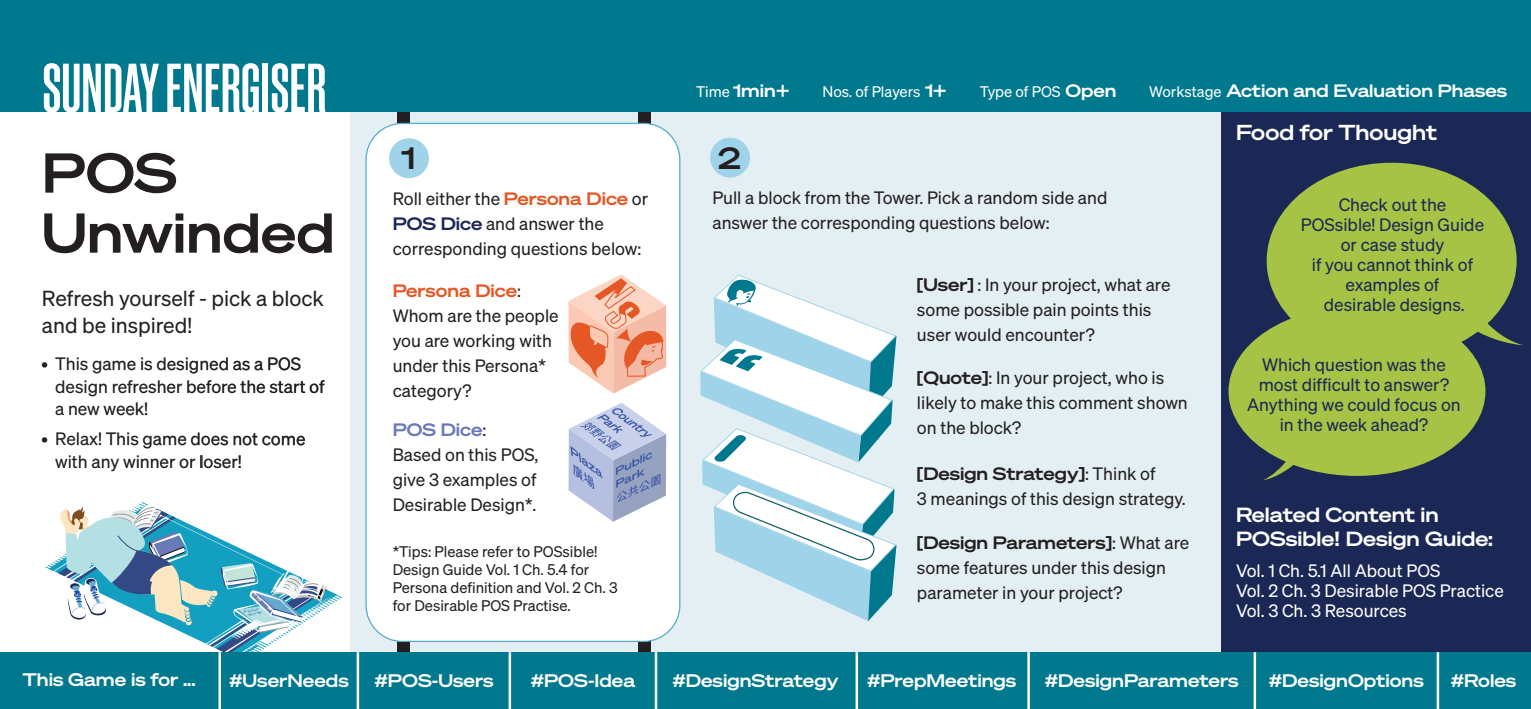
<style>
.page{position:relative;width:1531px;height:709px;background:#fff}
.page>*{position:absolute;margin:0;border:0;box-sizing:border-box;transform-origin:0 0}
.t1{font:67.5px "Sohne Schmal Kraftig";color:#fff}
.t2{font:600 54.5px/60px "Sohne Breit";color:#231f20}
.t3{font:600 30px "Sohne Breit";color:#231f20}
.t4{font:21.25px/27.5px "Sohne Buch";color:#231f20}
.t5{font:600 21px "Sohne Breit";color:#fff}
.t6{font:600 20px/24px "Sohne Breit";color:#fff}
.t7{font:600 17.75px "Sohne Breit";color:#fff}
.t8{font:17.5px/25px "Sohne Buch";color:#231f20}
.t9{font:17.5px/20px "Sohne Buch";color:#1b2855;text-align:center}
.t10{font:17.5px/20px "Sohne Buch";color:#fff}
.t11{font:600 17.5px "Sohne Breit";color:#231f20}
.t12{font:600 17.5px "Sohne Breit";color:#fff}
.t13{font:600 17.5px "Sohne Breit";color:#e55724}
.t14{font:600 17.5px "Sohne Breit";color:#6a79b8}
.t15{font:15px/18px "Sohne Buch";color:#231f20}
.t16{font:15px "Sohne Buch";color:#fff}
.s1{font-family:"Sohne Breit";font-weight:600;color:#e55724}
.s2{font-family:"Sohne Breit";font-weight:600;color:#1b2855}
.s3{font-family:"Sohne Buch";font-weight:400;color:#231f20}
.s4{font-family:"Sohne Buch";font-weight:400;font-size:15px}
.s5{font-family:"Sohne Breit";font-weight:600;font-size:17.5px}
.s6{font-family:"Sohne Breit";font-weight:600}
.s7{font-family:"Sohne Buch";font-weight:400}
</style>
<div class="page">
<div style="left:350px;top:89px;width:910px;height:572px;background:#e4eff4"></div>
<div style="left:1221px;top:83px;width:310px;height:598px;background:#1b2855"></div>
<svg style="left:1266px;top:163px;width:250px;height:143px;fill:#a6c345"></svg>
<svg style="left:1428px;top:280px;width:94px;height:65px"></svg>
<svg style="left:1228px;top:306px;width:257px;height:170px;fill:#a6c345"></svg>
<svg style="left:1262px;top:429px;width:61px;height:51px"></svg>
<div style="left:397px;top:86px;width:12px;height:83px;background:#231f20"></div>
<div style="left:638px;top:86px;width:12px;height:83px;background:#231f20"></div>
<div style="left:397px;top:596px;width:12px;height:84px;background:#231f20"></div>
<div style="left:638px;top:596px;width:12px;height:84px;background:#231f20"></div>
<div style="left:366px;top:123px;width:314px;height:518px;background:#fff;border-radius:36px"></div>
<div style="left:0;top:0;width:1531px;height:59px;background:#00788d"></div>
<div style="left:389px;top:138px;width:40px;height:40px;background:#9ed3e9;border-radius:50%"></div>
<div style="left:710px;top:138px;width:40px;height:39px;background:#9ed3e9;border-radius:50%"></div>
<svg style="left:45px;top:502px;width:297px;height:150px"></svg>
<div style="left:0;top:652px;width:1531px;height:57px;background:#00788d"></div>
<hr style="left:218px;top:652px;width:3px;height:57px;background:#fff">
<hr style="left:357px;top:652px;width:2px;height:57px;background:#fff">
<hr style="left:509px;top:652px;width:2px;height:57px;background:#fff">
<hr style="left:655px;top:652px;width:2px;height:57px;background:#fff">
<hr style="left:855px;top:652px;width:3px;height:57px;background:#fff">
<hr style="left:1027px;top:652px;width:3px;height:57px;background:#fff">
<hr style="left:1253px;top:652px;width:3px;height:57px;background:#fff">
<hr style="left:1436px;top:652px;width:3px;height:57px;background:#fff">
<div style="left:0;top:57px;width:1531px;height:55px;background:#00788d"></div>
<svg style="left:42px;top:363px;width:5px;height:5px"></svg>
<svg style="left:55px;top:357px;width:245px;height:17px"></svg>
<svg style="left:56px;top:380px;width:51px;height:16px"></svg>
<svg style="left:113px;top:380px;width:211px;height:13px"></svg>
<svg style="left:56px;top:403px;width:91px;height:12px"></svg>
<svg style="left:42px;top:438px;width:5px;height:5px"></svg>
<svg style="left:57px;top:433px;width:171px;height:16px"></svg>
<svg style="left:234px;top:433px;width:71px;height:12px"></svg>
<svg style="left:56px;top:455px;width:139px;height:16px"></svg>
<svg style="left:201px;top:455px;width:40px;height:13px"></svg>
<svg style="left:700px;top:275px;width:196px;height:346px"></svg>
<svg style="left:568px;top:403px;width:98px;height:118px"></svg>
<svg style="left:568px;top:274px;width:98px;height:119px"></svg>
<h1 class="t1" style="left:42px;top:53px;width:285px">SUNDAY ENERGISER</h1>
<h2 class="t2" style="left:42px;top:141px;width:294px">POS<br>Unwinded</h2>
<p class="t4" style="left:42px;top:284px;width:283px">Refresh yourself - pick a block and be inspired!</p>
<p class="t8" style="left:55px;top:352px;width:271px;line-height:22.5px;text-indent:-14px">• This game is designed as a POS design refresher before the start of a new week!</p>
<p class="t8" style="left:55px;top:427px;width:252px;line-height:22.5px;text-indent:-14px">• Relax! This game does not come with any winner or loser!</p>
<h3 class="t3" style="left:401px;top:140px;width:15px">1</h3>
<p class="t8" style="left:393px;top:186px;width:257px">Roll either the <span class="s1">Persona Dice</span> or<br><span class="s2">POS Dice</span> and answer the corresponding questions below:</p>
<p class="t13" style="left:393px;top:280px;width:130px">Persona Dice<span class="s3">:</span></p>
<p class="t8" style="left:393px;top:303px;width:167px">Whom are the people you are working with under this Persona* category?</p>
<p class="t14" style="left:393px;top:419px;width:95px">POS Dice<span class="s3">:</span></p>
<p class="t8" style="left:393px;top:442px;width:147px;text-align:justify">Based on this POS, give 3 examples of Desirable Design*.</p>
<p class="t15" style="left:393px;top:542px;width:226px">*Tips: Please refer to POSsible!<br>Design Guide Vol. 1 Ch. 5.4 for<br>Persona definition and Vol. 2 Ch. 3 for Desirable POS Practise.</p>
<p class="t12" style="left:696px;top:79px;width:95px"><span class="s4">Time</span> 1min+</p>
<p class="t16" style="left:822px;top:82px;width:126px">Nos. of Players <span class="s5">1+</span></p>
<p class="t16" style="left:980px;top:82px;width:138px">Type of POS <span class="s5">Open</span></p>
<p class="t12" style="left:1149px;top:79px;width:359px"><span class="s4">Workstage</span> Action and Evaluation Phases</p>
<h3 class="t3" style="left:718px;top:139px;width:24px">2</h3>
<p class="t8" style="left:712px;top:185px;width:396px">Pull a block from the Tower. Pick a random side and answer the corresponding questions below:</p>
<p class="t8" style="left:917px;top:272px;width:255px"><span class="s6">[User]</span> : In your project, what are some possible pain points this user would encounter?</p>
<p class="t8" style="left:917px;top:365px;width:272px"><span class="s6">[Quote]</span>: In your project, who is likely to make this comment shown on the block?</p>
<p class="t11" style="left:917px;top:462px;width:240px">[Design Strategy]<span class="s7">: Think of</span></p>
<p class="t8" style="left:917px;top:486px;width:270px">3 meanings of this design strategy.</p>
<p class="t11" style="left:917px;top:531px;width:274px">[Design Parameters]<span class="s7">: What are</span></p>
<p class="t8" style="left:917px;top:554px;width:251px">some features under this design parameter in your project?</p>
<p class="t5" style="left:1236px;top:119px;width:202px">Food for Thought</p>
<p class="t9" style="left:1301px;top:194px;width:185px">Check out the<br>POSsible! Design Guide or case study<br>if you cannot think of examples of<br>desirable designs.</p>
<p class="t9" style="left:1247px;top:354px;width:215px">Which question was the most difficult to answer?<br>Anything we could focus on in the week ahead?</p>
<p class="t6" style="left:1236px;top:502px;width:258px">Related Content in<br>POSsible! Design Guide:</p>
<p class="t10" style="left:1236px;top:560px;width:269px">Vol. 1 Ch. 5.1 All About POS<br>Vol. 2 Ch. 3 Desirable POS Practice<br>Vol. 3 Ch. 3 Resources</p>
<p class="t7" style="left:23px;top:668px;width:175px">This Game is for ...</p>
<p class="t7" style="left:229px;top:669px;width:121px">#UserNeeds</p>
<p class="t7" style="left:374px;top:669px;width:121px">#POS-Users</p>
<p class="t7" style="left:531px;top:669px;width:106px">#POS-Idea</p>
<p class="t7" style="left:672px;top:669px;width:168px">#DesignStrategy</p>
<p class="t7" style="left:867px;top:669px;width:151px">#PrepMeetings</p>
<p class="t7" style="left:1045px;top:669px;width:195px">#DesignParameters</p>
<p class="t7" style="left:1269px;top:669px;width:156px">#DesignOptions</p>
<p class="t7" style="left:1451px;top:669px;width:67px">#Roles</p>
</div>
